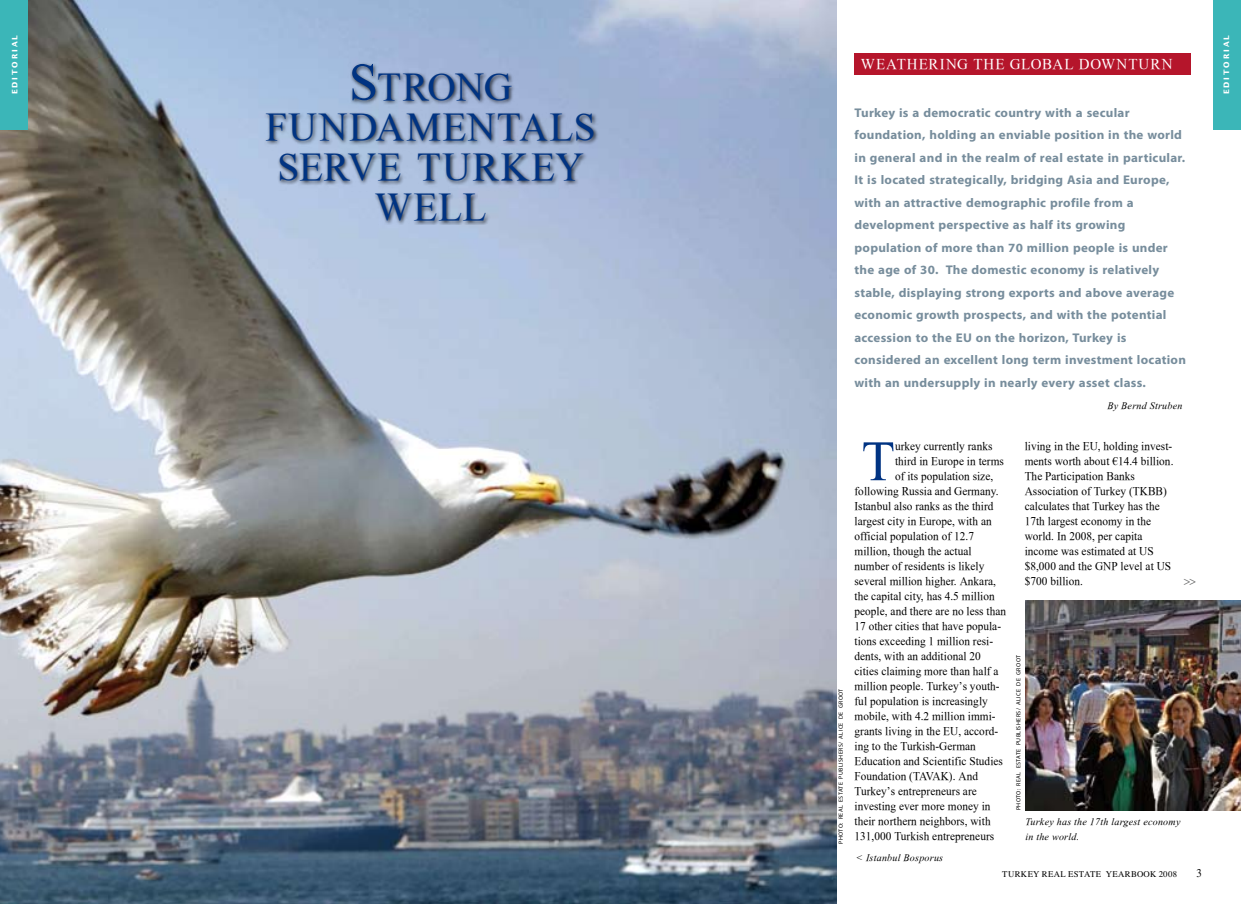
<style>
.page{position:relative;width:1241px;height:904px;background:#fff}
.page>*{position:absolute;margin:0;border:0;box-sizing:border-box;transform-origin:0 0}
.t1{font:57.12px "TR Times New Roman";color:#003382;scale:.95 1}
.t2{font:39.38px/40px "TR Times New Roman";letter-spacing:.03em;color:#003382;text-align:center}
.t3{font:15px "TR Times New Roman";letter-spacing:.06em;color:#fff}
.t4{font:700 12.62px/22.5px "Myriad Pro";letter-spacing:.02em;color:#778d9c}
.t5{font:11.88px/15px "TR Times New Roman";letter-spacing:.005em;color:#000;scale:.95 1}
.t6{font:11.88px "Times";color:#676868;scale:.95 1}
.t7{font:11.88px "Times";color:#000;scale:.9 1}
.t8{font:italic 10px/15px "TR Times New Roman";letter-spacing:.025em;color:#000}
.t9{font:8.75px "Times";letter-spacing:.035em;color:#000}
.t10{font:700 7.5px "Lucida Sans";letter-spacing:.25em;color:#fff}
.t11{font:6px "Myriad Pro";letter-spacing:.07em;color:#000}
.s1{font-size:52.5px}
</style>
<div class="page">
<div style="left:854px;top:53px;width:336px;height:21px;background:#b5152b"></div>
<img style="left:0;top:0;width:836px;height:904px">
<div style="left:264px;top:62px;width:334px;height:163px;background:#000;opacity:.75"></div>
<img style="left:1025px;top:601px;width:215px;height:209px">
<div style="left:0;top:0;width:27px;height:129px;background:#3bb6b8"></div>
<div style="left:1213px;top:0;width:27px;height:129px;background:#3bb6b8"></div>
<p class="t10" style="left:10px;top:94px;width:61px;rotate:-90deg">EDITORIAL</p>
<h2 class="t2" style="left:265px;top:66px;width:327px"><span class="s1">S</span>TRONG<br>FUNDAMENTALS<br>SERVE TURKEY<br>WELL</h2>
<p class="t3" style="left:860px;top:54px;width:313px">Weathering the global downturn</p>
<p class="t4" style="left:854px;top:101px;width:333px">Turkey is a democratic country with a secular foundation, holding an enviable position in the world in general and in the realm of real estate in particular.<br>It is located strategically, bridging Asia and Europe, with an attractive demographic profile from a development perspective as half its growing population of more than 70 million people is under the age of 30. The domestic economy is relatively stable, displaying strong exports and above average economic growth prospects, and with the potential accession to the EU on the horizon, Turkey is considered an excellent long term investment location with an undersupply in nearly every asset class.</p>
<p class="t8" style="left:1107px;top:397px;width:76px">By Bernd Struben</p>
<p class="t11" style="left:836px;top:843px;width:157px;rotate:-90deg">Photo: Real Estate Publishers/ Alice de Groot</p>
<h1 class="t1" style="left:861px;top:422px;width:33px">T</h1>
<p class="t5" style="left:894px;top:438px;width:104px">urkey currently ranks</p>
<p class="t5" style="left:894px;top:453px;width:116px">third in Europe in terms</p>
<p class="t5" style="left:894px;top:468px;width:105px">of its population size,</p>
<p class="t5" style="left:854px;top:483px;width:153px">following Russia and Germany.</p>
<p class="t5" style="left:854px;top:498px;width:148px">Istanbul also ranks as the third</p>
<p class="t5" style="left:854px;top:513px;width:146px">largest city in Europe, with an</p>
<p class="t5" style="left:854px;top:528px;width:127px">official population of 12.7</p>
<p class="t5" style="left:854px;top:543px;width:125px">million, though the actual</p>
<p class="t5" style="left:854px;top:558px;width:138px">number of residents is likely</p>
<p class="t5" style="left:854px;top:573px;width:150px">several million higher. Ankara,</p>
<p class="t5" style="left:854px;top:588px;width:149px">the capital city, has 4.5 million</p>
<p class="t5" style="left:854px;top:603px;width:161px">people, and there are no less than</p>
<p class="t5" style="left:854px;top:618px;width:156px">17 other cities that have popula-</p>
<p class="t5" style="left:854px;top:633px;width:147px">tions exceeding 1 million resi-</p>
<p class="t5" style="left:854px;top:648px;width:134px">dents, with an additional 20</p>
<p class="t5" style="left:854px;top:663px;width:153px">cities claiming more than half a</p>
<p class="t5" style="left:854px;top:678px;width:154px">million people. Turkey’s youth-</p>
<p class="t5" style="left:854px;top:693px;width:142px">ful population is increasingly</p>
<p class="t5" style="left:854px;top:708px;width:150px">mobile, with 4.2 million immi-</p>
<p class="t5" style="left:854px;top:723px;width:153px">grants living in the EU , accord-</p>
<p class="t5" style="left:854px;top:738px;width:129px">ing to the Turkish-German</p>
<p class="t5" style="left:854px;top:753px;width:158px">Education and Scientific Studies</p>
<p class="t5" style="left:854px;top:768px;width:131px">Foundation (TAVAK). And</p>
<p class="t5" style="left:854px;top:783px;width:130px">Turkey’s entrepreneurs are</p>
<p class="t5" style="left:854px;top:798px;width:145px">investing ever more money in</p>
<p class="t5" style="left:854px;top:813px;width:145px">their northern neighbors, with</p>
<p class="t5" style="left:854px;top:828px;width:149px">131,000 Turkish entrepreneurs</p>
<p class="t8" style="left:856px;top:850px;width:88px">&lt; Istanbul Bosporus</p>
<p class="t5" style="left:1024px;top:438px;width:158px">living in the EU, holding invest&shy;ments worth about €14.4 billion.<br>The Participation Banks<br>Association of Turkey (TKBB ) calculates that Turkey has the<br>17th largest economy in the world. In 2008, per capita income was estimated at US $8,000 and the GNP level at US $700 billion.</p>
<p class="t6" style="left:1183px;top:574px;width:14px">&gt;&gt;</p>
<p class="t11" style="left:1014px;top:810px;width:157px;rotate:-90deg">Photo: Real Estate Publishers/ Alice de Groot</p>
<p class="t8" style="left:1025px;top:814px;width:157px">Turkey has the 17th largest economy in the world.</p>
<p class="t9" style="left:1002px;top:868px;width:176px">TURKEY REAL ESTATE YEARBOOK 2008</p>
<p class="t7" style="left:1196px;top:866px;width:7px">3</p>
<p class="t10" style="left:1221px;top:94px;width:61px;rotate:-90deg">EDITORIAL</p>
</div>
